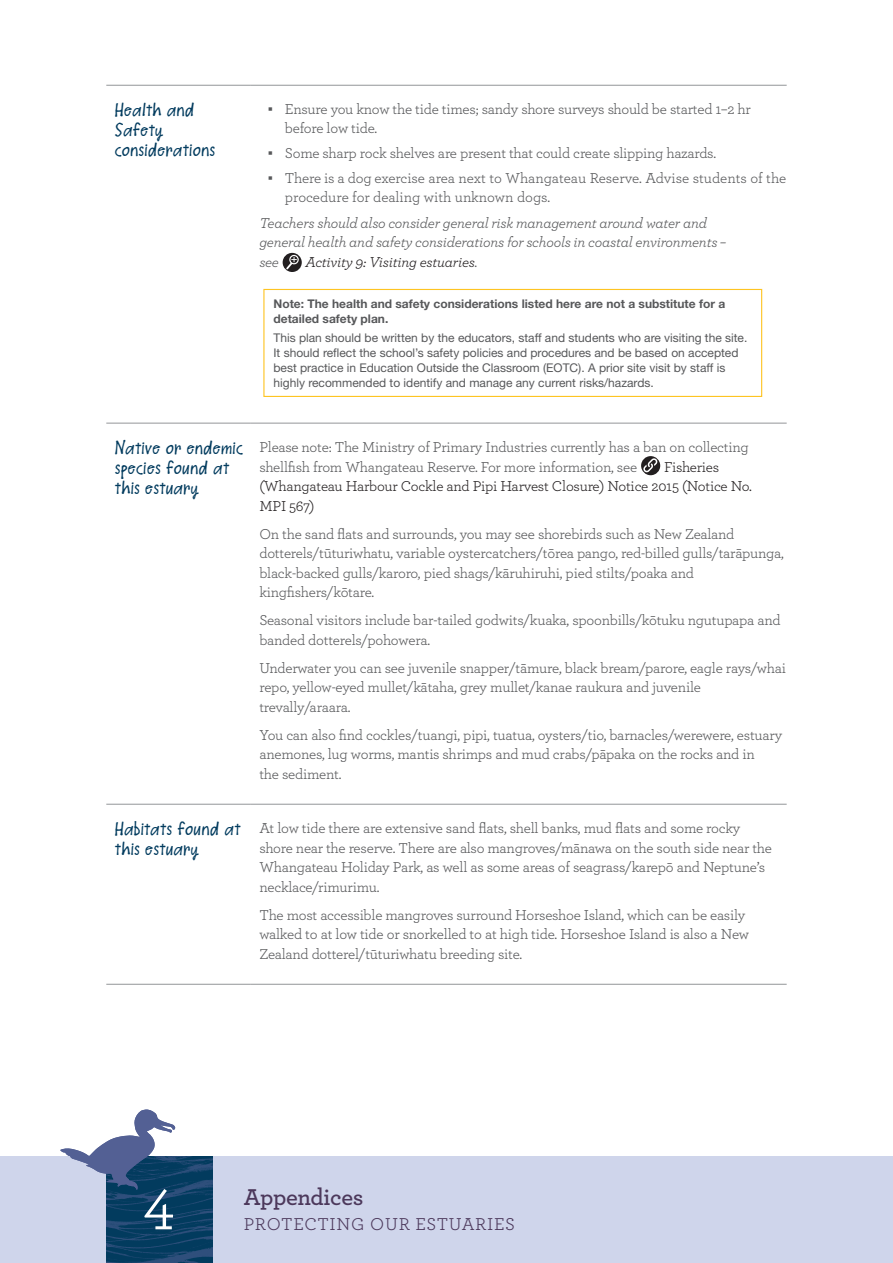
<style>
.page{position:relative;width:893px;height:1263px;background:#fff}
.page>*{position:absolute;margin:0;border:0;box-sizing:border-box;transform-origin:0 0}
.t1{font:60px "Archer";color:#fff}
.t2{font:600 24px "Archer";letter-spacing:-.015em;color:#4c385b}
.t3{font:18px "Archer";letter-spacing:.04em;color:#4c385b}
.Table_H1{font:15.75px/20.2px "Salli Scribbles";letter-spacing:.005em;color:#023b5e}
.BODY_TEXT{font:15px/19.5px "Archer";letter-spacing:-.015em;color:#57585a}
.BODY_TEXT-2{font:italic 15px/19.5px "Archer";letter-spacing:-.015em;color:#57585a}
.BODY_TEXT-3{font:15px/19.5px "Archer";letter-spacing:-.015em;color:#231f20}
.BODY_TEXT-4{font:italic 15px "Archer";letter-spacing:-.015em;color:#231f20}
.Table_Body_copy{font:12px/15px "Helvetica Neue LT Std";color:#57585a}
.Table_Body_copy-2{font:700 12px/15px "Helvetica Neue LT Std";color:#57585a}
.s1{font-family:"Arial"}
.s2{color:#57585a}
</style>
<div class="page">
<svg style="left:106px;top:252px;width:681px;height:732px"></svg>
<hr style="left:106px;top:85px;width:145px;height:1px;background:#939598">
<hr style="left:251px;top:85px;width:536px;height:1px;background:#939598">
<hr style="left:106px;top:804px;width:145px;height:1px;background:#939598">
<hr style="left:251px;top:804px;width:536px;height:1px;background:#939598">
<hr style="left:106px;top:984px;width:145px;height:1px;background:#939598">
<hr style="left:251px;top:984px;width:536px;height:1px;background:#939598">
<hr style="left:106px;top:423px;width:145px;height:1px;background:#939598">
<hr style="left:251px;top:423px;width:536px;height:1px;background:#939598">
<svg style="left:283px;top:253px;width:19px;height:19px"></svg>
<svg style="left:286px;top:255px;width:13px;height:14px"></svg>
<svg style="left:641px;top:456px;width:19px;height:19px"></svg>
<svg style="left:643px;top:458px;width:15px;height:15px"></svg>
<div style="left:263px;top:289px;width:499px;height:108px;border:1px solid #fec422"></div>
<div style="left:0;top:1157px;width:893px;height:106px;background:#cfd5eb"></div>
<img style="left:106px;top:1157px;width:107px;height:106px">
<svg style="left:60px;top:1109px;width:115px;height:81px"></svg>
<p class="Table_H1" style="left:115px;top:98px;width:102px">Health and<br>Safety considerations</p>
<p class="BODY_TEXT" style="left:285px;top:99px;width:467px;line-height:18.8px;text-indent:-17px"><span class="s1">▪</span> Ensure you know the tide times; sandy shore surveys should be started 1–2 hr before low tide.</p>
<p class="BODY_TEXT" style="left:268px;top:143px;width:450px"><span class="s1">▪</span> Some sharp rock shelves are present that could create slipping hazards.</p>
<p class="BODY_TEXT" style="left:285px;top:168px;width:503px;line-height:18.8px;text-indent:-17px"><span class="s1">▪</span> There is a dog exercise area next to Whangateau Reserve. Advise students of the procedure for dealing with unknown dogs.</p>
<p class="BODY_TEXT-2" style="left:259px;top:212px;width:468px">Teachers should also consider general risk management around water and general health and safety considerations for schools in coastal environments – see</p>
<p class="BODY_TEXT-4" style="left:305px;top:251px;width:174px">Activity 9: Visiting estuaries<span class="s2">.</span></p>
<p class="Table_Body_copy-2" style="left:273px;top:296px;width:453px">Note: The health and safety considerations listed here are not a substitute for a detailed safety plan.</p>
<p class="Table_Body_copy" style="left:273px;top:330px;width:475px">This plan should be written by the educators, staff and students who are visiting the site.<br>It should reflect the school’s safety policies and procedures and be based on accepted best practice in Education Outside the Classroom (EOTC). A prior site visit by staff is highly recommended to identify and manage any current risks/hazards.</p>
<p class="Table_H1" style="left:115px;top:436px;width:130px">Native or endemic species found at this estuary</p>
<p class="BODY_TEXT" style="left:259px;top:437px;width:491px">Please note: The Ministry of Primary Industries currently has a ban on collecting shellfish from Whangateau Reserve. For more information, see</p>
<p class="BODY_TEXT-3" style="left:259px;top:456px;width:494px;text-indent:405px">Fisheries (Whangateau Harbour Cockle and Pipi Harvest Closure) Notice 2015 (Notice No.<br>MPI 567)</p>
<p class="BODY_TEXT" style="left:259px;top:523px;width:526px">On the sand flats and surrounds, you may see shorebirds such as New Zealand dotterels/tūturiwhatu, variable oystercatchers/tōrea pango, red-billed gulls/tarāpunga, black-backed gulls/karoro, pied shags/kāruhiruhi, pied stilts/poaka and kingfishers/kōtare.</p>
<p class="BODY_TEXT" style="left:259px;top:610px;width:523px">Seasonal visitors include bar-tailed godwits/kuaka, spoonbills/kōtuku ngutupapa and banded dotterels/pohowera.</p>
<p class="BODY_TEXT" style="left:259px;top:657px;width:528px">Underwater you can see juvenile snapper/tāmure, black bream/parore, eagle rays/whai repo, yellow-eyed mullet/kātaha, grey mullet/kanae raukura and juvenile trevally/araara.</p>
<p class="BODY_TEXT" style="left:259px;top:724px;width:524px">You can also find cockles/tuangi, pipi, tuatua, oysters/tio, barnacles/werewere, estuary anemones, lug worms, mantis shrimps and mud crabs/pāpaka on the rocks and in<br>the sediment.</p>
<p class="Table_H1" style="left:115px;top:817px;width:128px">Habitats found at this estuary</p>
<p class="BODY_TEXT" style="left:259px;top:818px;width:514px">At low tide there are extensive sand flats, shell banks, mud flats and some rocky shore near the reserve. There are also mangroves/mānawa on the south side near the Whangateau Holiday Park, as well as some areas of seagrass/karepō and Neptune’s necklace/rimurimu.</p>
<p class="BODY_TEXT" style="left:259px;top:904px;width:491px">The most accessible mangroves surround Horseshoe Island, which can be easily walked to at low tide or snorkelled to at high tide. Horseshoe Island is also a New<br>Zealand dotterel/tūturiwhatu breeding site.</p>
<h1 class="t1" style="left:144px;top:1168px;width:33px">4</h1>
<h2 class="t2" style="left:244px;top:1179px;width:121px">Appendices</h2>
<p class="t3" style="left:244px;top:1211px;width:273px">PROTECTING OUR ESTUARIES</p>
</div>
